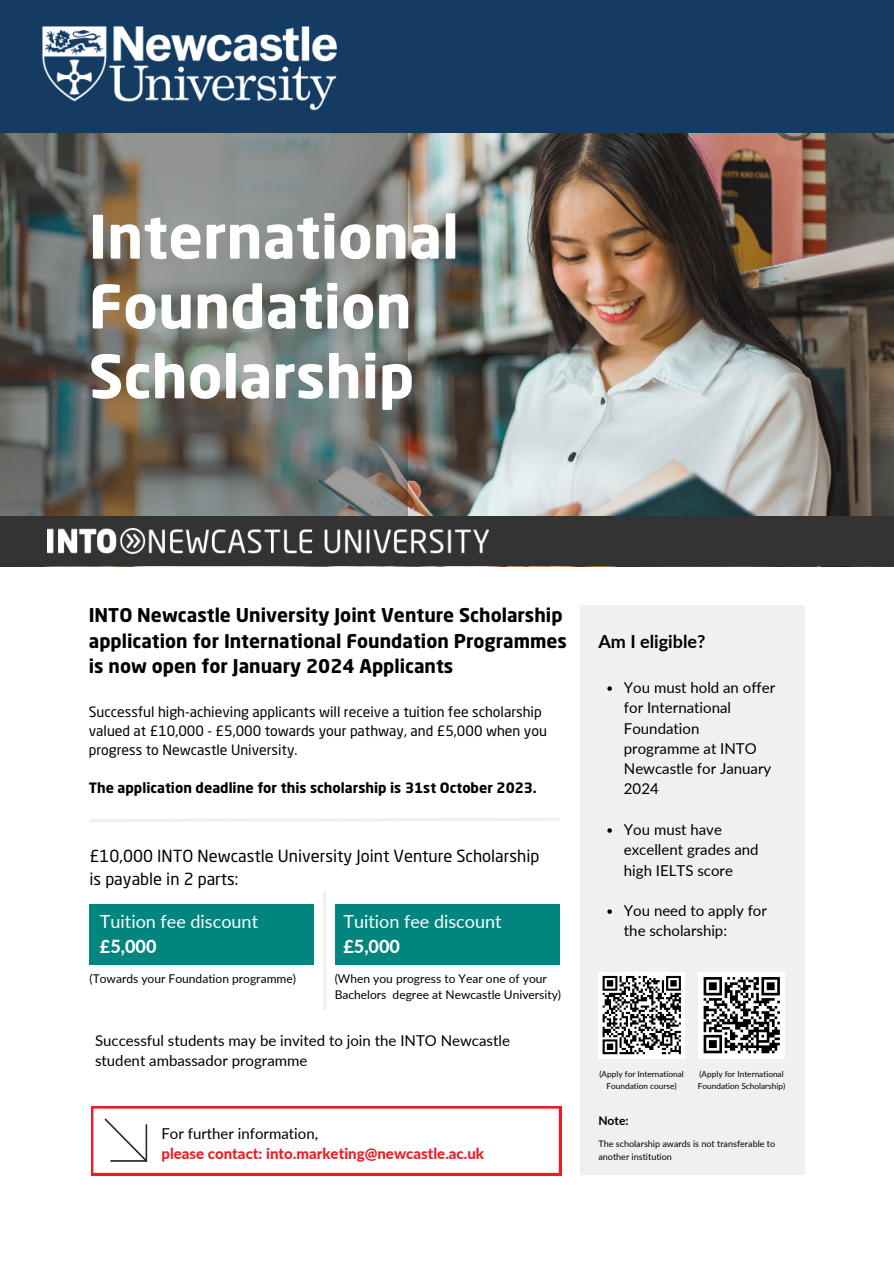
<style>
.page{position:relative;width:894px;height:1264px;background:#fff}
.page>*{position:absolute;margin:0;border:0;box-sizing:border-box;transform-origin:0 0}
.t1{font:700 59.1px/69.8px "Neo Sans Pro";color:#fff}
.t2{font:700 18.75px/25.2px "Neo Sans Pro";color:#000}
.t3{font:18px "Lato";color:#fff}
.t4{font:700 18px "Lato";color:#000}
.t5{font:800 18px "Lato";color:#fff}
.t6{font:16.5px/22.5px "Neo Sans Std";color:#000}
.t7{font:15px/20.2px "Lato";color:#000}
.t8{font:800 15px "Lato";color:#ed1c24}
.t9{font:14.1px/19.2px "Neo Sans Std";color:#000}
.t10{font:700 14.1px "Neo Sans Std";color:#000}
.t11{font:12px/16px "Lato";color:#000}
.t12{font:700 12px "Lato";color:#000}
.t13{font:9px/12.8px "Lato";color:#000}
.t14{font:8.25px/11.7px "Lato";color:#000;text-align:center}
</style>
<div class="page">
<img style="left:407px;top:133px;width:486px;height:383px">
<div style="left:580px;top:605px;width:224px;height:570px;background:#f0f0f0"></div>
<svg style="left:0;top:133px;width:407px;height:383px;background:#73756f"></svg>
<div style="left:0;top:0;width:893px;height:133px;background:#143c62"></div>
<svg style="left:90px;top:818px;width:470px;height:4px"></svg>
<svg style="left:91px;top:1106px;width:470px;height:69px"></svg>
<div style="left:89px;top:904px;width:224px;height:60px;background:#01857e"></div>
<div style="left:335px;top:904px;width:224px;height:60px;background:#01857e"></div>
<hr style="left:323px;top:891px;width:3px;height:119px;background:#f0f0f0">
<img style="left:43px;top:26px;width:294px;height:85px">
<div style="left:0;top:516px;width:893px;height:50px;background:#333"></div>
<img style="left:47px;top:529px;width:441px;height:24px">
<div style="left:598px;top:971px;width:87px;height:87px;background:#fff"></div>
<svg style="left:602px;top:975px;width:79px;height:80px"></svg>
<div style="left:698px;top:971px;width:86px;height:87px;background:#fff"></div>
<svg style="left:703px;top:977px;width:77px;height:77px"></svg>
<svg style="left:607px;top:686px;width:4px;height:4px"></svg>
<svg style="left:607px;top:828px;width:4px;height:4px"></svg>
<svg style="left:607px;top:909px;width:4px;height:4px"></svg>
<p class="t1" style="left:89px;top:208px;width:371px">International<br>Foundation<br>Scholarship</p>
<p class="t2" style="left:89px;top:604px;width:479px">INTO Newcastle University Joint Venture Scholarship application for International Foundation Programmes is now open for January 2024 Applicants</p>
<p class="t9" style="left:89px;top:703px;width:459px">Successful high-achieving applicants will receive a tuition fee scholarship valued at £10,000 - £5,000 towards your pathway, and £5,000 when you progress to Newcastle University.</p>
<p class="t10" style="left:89px;top:782px;width:449px">The application deadline for this scholarship is 31st October 2023.</p>
<p class="t6" style="left:89px;top:846px;width:451px">£10,000 INTO Newcastle University Joint Venture Scholarship is payable in 2 parts:</p>
<p class="t3" style="left:100px;top:910px;width:160px">Tuition fee discount</p>
<p class="t5" style="left:100px;top:935px;width:58px">£5,000</p>
<p class="t11" style="left:89px;top:969px;width:208px">(Towards your Foundation programme)</p>
<p class="t3" style="left:343px;top:910px;width:160px">Tuition fee discount</p>
<p class="t5" style="left:343px;top:935px;width:58px">£5,000</p>
<p class="t11" style="left:334px;top:969px;width:228px">(When you progress to Year one of your<br>Bachelors degree at Newcastle University)</p>
<p class="t7" style="left:95px;top:1030px;width:416px">Successful students may be invited to join the INTO Newcastle student ambassador programme</p>
<p class="t7" style="left:161px;top:1122px;width:158px">For further information,</p>
<p class="t8" style="left:161px;top:1144px;width:324px">please contact: into.marketing@newcastle.ac.uk</p>
<p class="t4" style="left:598px;top:630px;width:109px">Am I eligible?</p>
<p class="t7" style="left:623px;top:677px;width:153px">You must hold an offer for International<br>Foundation programme at INTO<br>Newcastle for January<br>2024</p>
<p class="t7" style="left:623px;top:819px;width:136px">You must have excellent grades and high IELTS score</p>
<p class="t7" style="left:623px;top:900px;width:144px">You need to apply for the scholarship:</p>
<p class="t14" style="left:599px;top:1068px;width:86px">(Apply for International<br>Foundation course)</p>
<p class="t14" style="left:697px;top:1068px;width:89px;text-align:left">(Apply for International<br>Foundation Scholarship)</p>
<p class="t12" style="left:598px;top:1112px;width:32px">Note:</p>
<p class="t13" style="left:598px;top:1137px;width:178px">The scholarship awards is not transferable to another institution</p>
</div>
